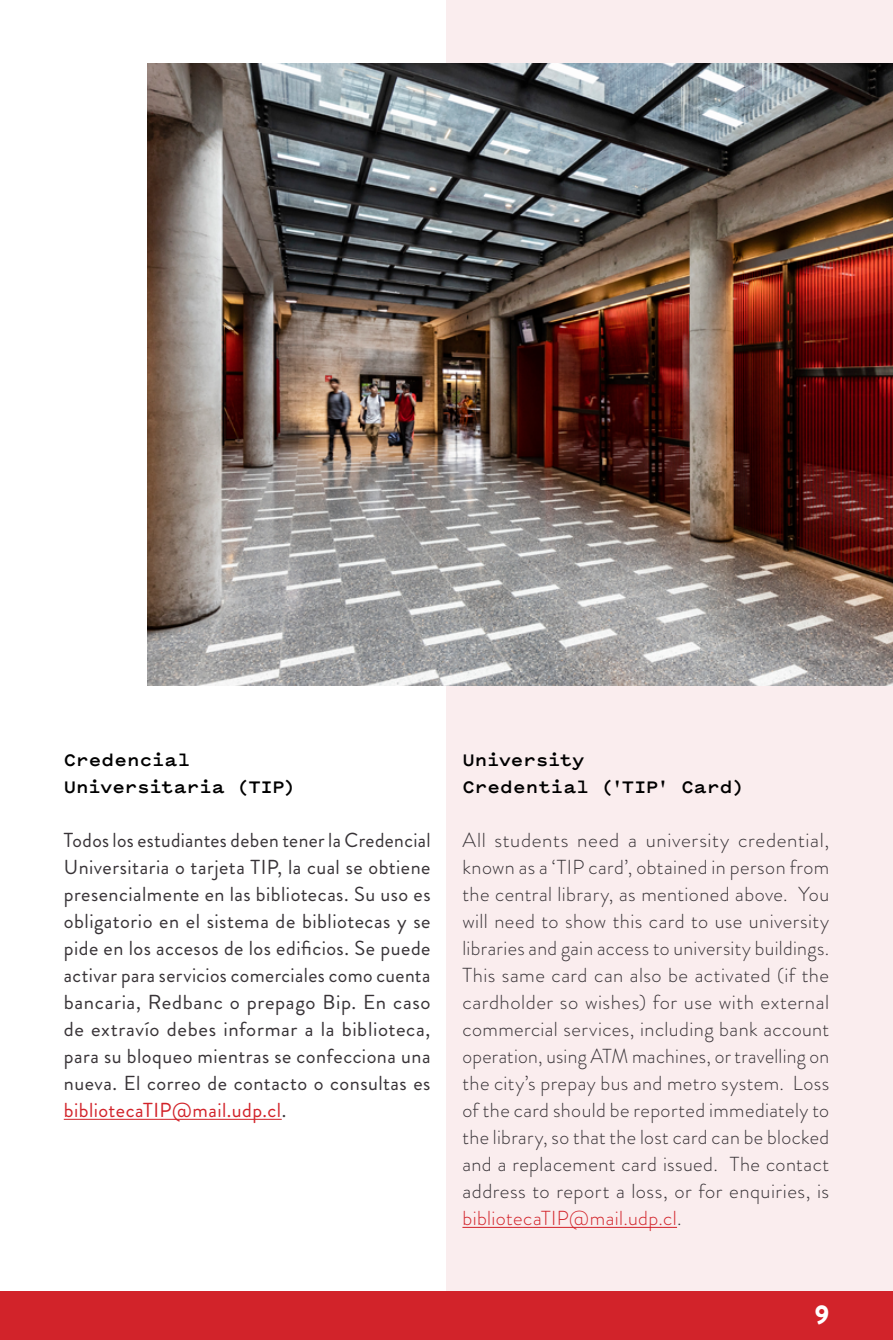
<style>
.page{position:relative;width:893px;height:1340px;background:#fff}
.page>*{position:absolute;margin:0;border:0;box-sizing:border-box;transform-origin:0 0}
.t1{font:900 27px "Brandon Grotesque";color:#fff}
.t2{font:300 20.25px/27px "Brandon Grotesque";letter-spacing:.02em;color:#383337;text-align:justify}
.t3{font:20.25px/27px "Brandon Grotesque";letter-spacing:.025em;color:#383337;text-align:justify}
.t4{font:700 20.25px/27px "Pitch Sans";letter-spacing:.005em;color:#000}
.s1{color:#d2232a}
</style>
<div class="page">
<div style="left:446px;top:0;width:447px;height:1290px;background:#faedee"></div>
<div style="left:0;top:1291px;width:893px;height:48px;background:#d2232a"></div>
<hr style="left:64px;top:1118px;width:218px;height:1px;background:#d2232a">
<hr style="left:462px;top:1226px;width:215px;height:1px;background:#d2232a">
<img style="left:147px;top:64px;width:746px;height:621px">
<p class="t4" style="left:64px;top:746px;width:233px">Credencial<br>Universitaria (TIP)</p>
<p class="t4" style="left:462px;top:746px;width:283px">University<br>Credential ('TIP' Card)</p>
<p class="t3" style="left:64px;top:827px;width:368px">Todos los estudiantes deben tener la Credencial Universitaria o tarjeta TIP, la cual se obtiene presencialmente en las bibliotecas. Su uso es obligatorio en el sistema de bibliotecas y se pide en los accesos de los edificios. Se puede activar para servicios comerciales como cuenta bancaria, Redbanc o prepago Bip. En caso de extravío debes informar a la biblioteca, para su bloqueo mientras se confecciona una nueva. El correo de contacto o consultas es <span class="s1">bibliotecaTIP@mail.udp.cl</span>.</p>
<p class="t2" style="left:462px;top:826px;width:368px">All students need a university credential, known as a ‘TIP card’, obtained in person from the central library, as mentioned above. You will need to show this card to use university libraries and gain access to university buildings.<br>This same card can also be activated (if the cardholder so wishes) for use with external commercial services, including bank account operation, using ATM machines, or travelling on the city’s prepay bus and metro system. Loss of the card should be reported immediately to the library, so that the lost card can be blocked and a replacement card issued. The contact address to report a loss, or for enquiries, is <span class="s1">bibliotecaTIP@mail.udp.cl</span>.</p>
<h1 class="t1" style="left:815px;top:1295px;width:16px">9</h1>
</div>
